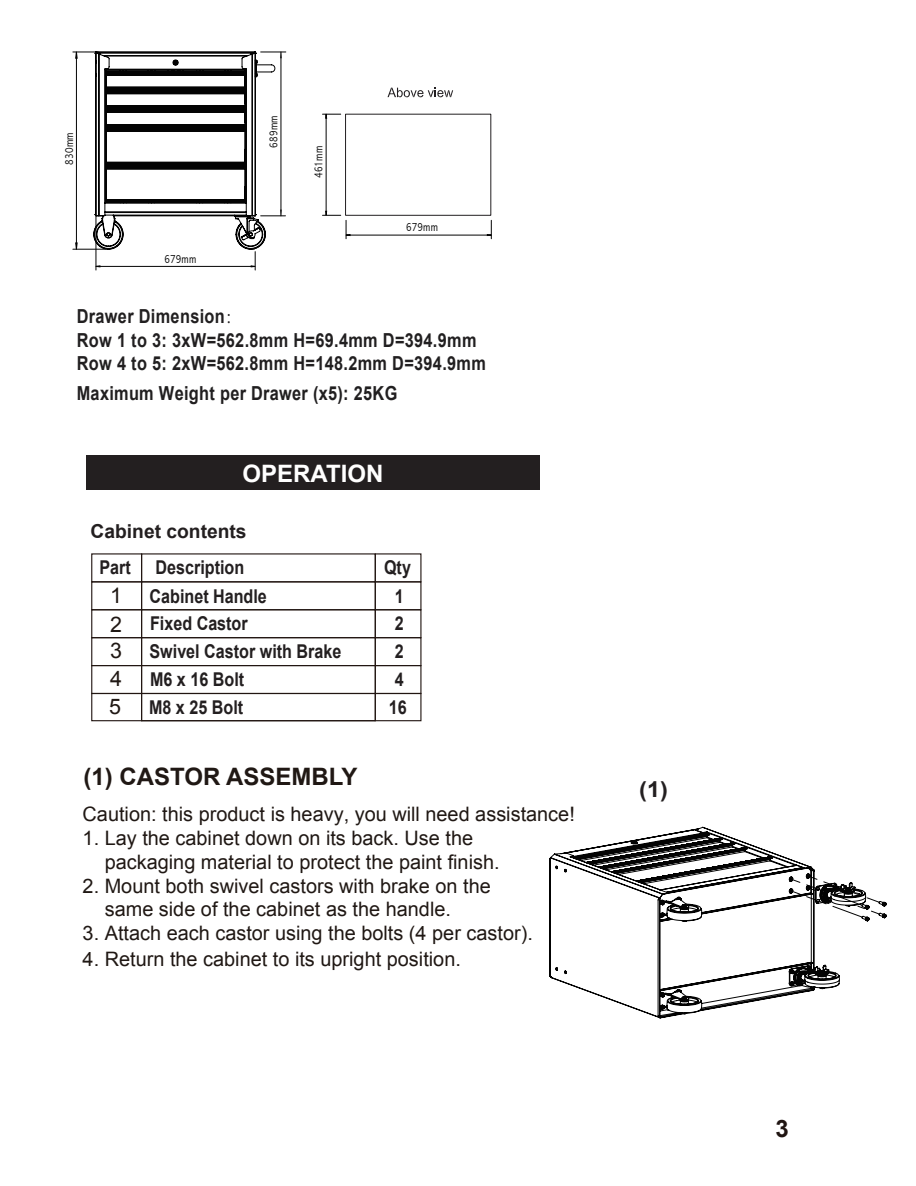
<style>
.page{position:relative;width:916px;height:1186px;background:#fff}
.page>*{position:absolute;margin:0;border:0;box-sizing:border-box;transform-origin:0 0}
.t1{font:700 24px "Arial";color:#201814}
.t2{font:700 24px "Arial";color:#fff}
.t3{font:700 24px "Arial";color:#201512}
.t4{font:700 22px "Arial";color:#231f20;scale:1.07 1}
.t5{font:21.4px/28.2px "Arial";color:#201814}
.t6{font:20px/23.8px "Arial";color:#201814}
.t7{font:700 19.4px/23.8px "Arial";letter-spacing:.02em;color:#211f20;scale:.84 1}
.t8{font:700 19.2px "Arial";color:#231f20}
.t9{font:700 19px/28px "Arial";color:#231f20;scale:.85 1}
.t10{font:300 condensed 12.2px "Abadi";letter-spacing:.02em;color:#030303}
.t11{font:300 condensed 12px "Abadi";letter-spacing:.02em;color:#030303}
.s1{font-family:"Adobe Song Std";font-weight:300}
</style>
<div class="page">
<div style="left:87px;top:455px;width:453px;height:35px;background:#231f20"></div>
<svg style="left:388px;top:88px;width:65px;height:10px"></svg>
<div style="left:345px;top:114px;width:146px;height:102px;border:1px solid #221f21"></div>
<hr style="left:346px;top:235px;width:145px;height:1px;background:#030303">
<svg style="left:487px;top:220px;width:5px;height:19px"></svg>
<svg style="left:73px;top:51px;width:213px;height:219px"></svg>
<svg style="left:323px;top:114px;width:18px;height:5px"></svg>
<svg style="left:323px;top:211px;width:27px;height:28px"></svg>
<hr style="left:326px;top:114px;width:1px;height:98px;background:#030303">
<div style="left:91px;top:581px;width:51px;height:29px;border:1px solid #221612"></div>
<div style="left:141px;top:581px;width:235px;height:29px;border:1px solid #221612"></div>
<div style="left:375px;top:581px;width:47px;height:29px;border:1px solid #221612"></div>
<div style="left:91px;top:609px;width:51px;height:29px;border:1px solid #221612"></div>
<div style="left:141px;top:609px;width:235px;height:29px;border:1px solid #221612"></div>
<div style="left:375px;top:609px;width:47px;height:29px;border:1px solid #221612"></div>
<div style="left:91px;top:637px;width:51px;height:29px;border:1px solid #221612"></div>
<div style="left:141px;top:637px;width:235px;height:29px;border:1px solid #221612"></div>
<div style="left:375px;top:637px;width:47px;height:29px;border:1px solid #221612"></div>
<div style="left:91px;top:665px;width:51px;height:29px;border:1px solid #221612"></div>
<div style="left:141px;top:665px;width:235px;height:29px;border:1px solid #221612"></div>
<div style="left:375px;top:665px;width:47px;height:29px;border:1px solid #221612"></div>
<div style="left:91px;top:693px;width:51px;height:28px;border:1px solid #221612"></div>
<div style="left:141px;top:693px;width:235px;height:28px;border:1px solid #221612"></div>
<div style="left:375px;top:693px;width:47px;height:28px;border:1px solid #221612"></div>
<hr style="left:142px;top:720px;width:233px;height:1px;background:#221612">
<svg style="left:549px;top:826px;width:338px;height:193px"></svg>
<svg style="left:789px;top:873px;width:91px;height:45px"></svg>
<p class="t11" style="left:62px;top:165px;width:34px;rotate:-90deg">830mm</p>
<p class="t10" style="left:165px;top:252px;width:33px">679mm</p>
<p class="t11" style="left:266px;top:148px;width:34px;rotate:-90deg">689mm</p>
<p class="t11" style="left:312px;top:178px;width:34px;rotate:-90deg">461mm</p>
<p class="t10" style="left:406px;top:220px;width:33px">679mm</p>
<p class="t7" style="left:77px;top:305px;width:477px">Drawer Dimension<span class="s1">：<br></span>Row 1 to 3: 3xW=562.8mm H=69.4mm D=394.9mm</p>
<p class="t7" style="left:77px;top:382px;width:383px">Maximum Weight per Drawer (x5): 25KG</p>
<p class="t7" style="left:77px;top:352px;width:489px">Row 4 to 5: 2xW=562.8mm H=148.2mm D=394.9mm</p>
<p class="t2" style="left:243px;top:458px;width:142px">OPERATION</p>
<p class="t8" style="left:91px;top:519px;width:158px">Cabinet contents</p>
<p class="t9" style="left:100px;top:554px;width:38px">Part</p>
<p class="t9" style="left:156px;top:554px;width:106px">Description</p>
<p class="t9" style="left:384px;top:554px;width:33px">Qty</p>
<p class="t9" style="left:149px;top:583px;width:228px">Cabinet Handle<br>Fixed Castor<br>Swivel Castor with Brake<br>M6 x 16 Bolt<br>M8 x 25 Bolt</p>
<p class="t9" style="left:389px;top:583px;width:23px;text-align:center">1<br>2<br>2<br>4<br>16</p>
<p class="t5" style="left:110px;top:581px;width:13px;line-height:29px">1<br>2</p>
<p class="t5" style="left:109px;top:637px;width:14px;text-align:justify">3<br>4<br>5</p>
<p class="t1" style="left:83px;top:761px;width:275px">(1) CASTOR ASSEMBLY</p>
<p class="t6" style="left:83px;top:802px;width:494px">Caution: this product is heavy, you will need assistance!</p>
<p class="t6" style="left:105px;top:826px;width:396px;text-indent:-22px">1. Lay the cabinet down on its back. Use the packaging material to protect the paint finish.</p>
<p class="t6" style="left:105px;top:874px;width:388px;text-indent:-22px">2. Mount both swivel castors with brake on the same side of the cabinet as the handle.</p>
<p class="t6" style="left:83px;top:922px;width:452px">3. Attach each castor using the bolts (4 per castor).</p>
<p class="t6" style="left:83px;top:947px;width:380px">4. Return the cabinet to its upright position.</p>
<p class="t4" style="left:639px;top:775px;width:28px">(1)</p>
<p class="t3" style="left:776px;top:1113px;width:15px">3</p>
</div>
